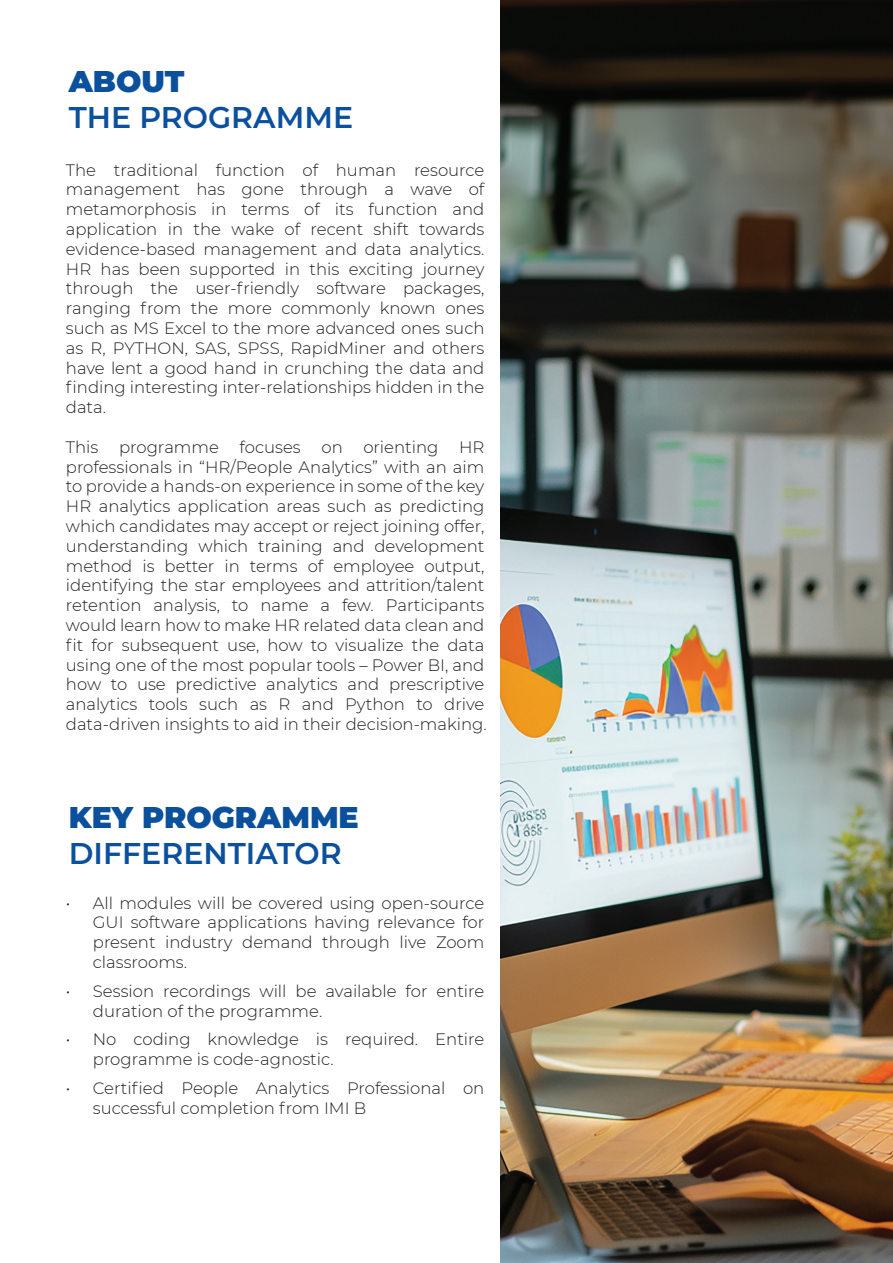
<style>
.page{position:relative;width:893px;height:1263px;background:#fff}
.page>*{position:absolute;margin:0;border:0;box-sizing:border-box;transform-origin:0 0}
.t1{font:600 30px "Montserrat";color:#0b509c}
.t2{font:900 30px "Montserrat";color:#0b509c}
.t3{font:300 16.5px/19.8px "Montserrat";color:#231f20}
</style>
<div class="page">
<img style="left:501px;top:0;width:392px;height:1263px">
<h1 class="t2" style="left:69px;top:61px;width:117px">ABOUT</h1>
<h1 class="t1" style="left:69px;top:97px;width:286px">THE PROGRAMME</h1>
<p class="t3" style="left:66px;top:159px;width:420px;text-align:justify">The traditional function of human resource management has gone through a wave of metamorphosis in terms of its function and application in the wake of recent shift towards evidence-based management and data analytics.<br>HR has been supported in this exciting journey through the user-friendly software packages, ranging from the more commonly known ones such as MS Excel to the more advanced ones such as R, PYTHON, SAS, SPSS, RapidMiner and others have lent a good hand in crunching the data and finding interesting inter-relationships hidden in the data.</p>
<p class="t3" style="left:66px;top:436px;width:422px">This programme focuses on orienting HR professionals in “HR/People Analytics” with an aim to provide a hands-on experience in some of the key HR analytics application areas such as predicting which candidates may accept or reject joining offer, understanding which training and development method is better in terms of employee output, identifying the star employees and attrition/talent retention analysis, to name a few. Participants would learn how to make HR related data clean and fit for subsequent use, how to visualize the data using one of the most popular tools – Power BI, and how to use predictive analytics and prescriptive analytics tools such as R and Python to drive data-driven insights to aid in their decision-making.</p>
<h1 class="t2" style="left:69px;top:797px;width:292px">KEY PROGRAMME</h1>
<h1 class="t1" style="left:69px;top:833px;width:274px">DIFFERENTIATOR</h1>
<p class="t3" style="left:93px;top:892px;width:393px;text-align:justify;text-indent:-27px">• All modules will be covered using open-source GUI software applications having relevance for present industry demand through live Zoom classrooms.</p>
<p class="t3" style="left:93px;top:980px;width:393px;text-indent:-27px">• Session recordings will be available for entire duration of the programme.</p>
<p class="t3" style="left:93px;top:1029px;width:393px;text-indent:-27px">• No coding knowledge is required. Entire programme is code-agnostic.</p>
<p class="t3" style="left:93px;top:1078px;width:393px;text-indent:-27px">• Certified People Analytics Professional on successful completion from IMI B</p>
</div>
